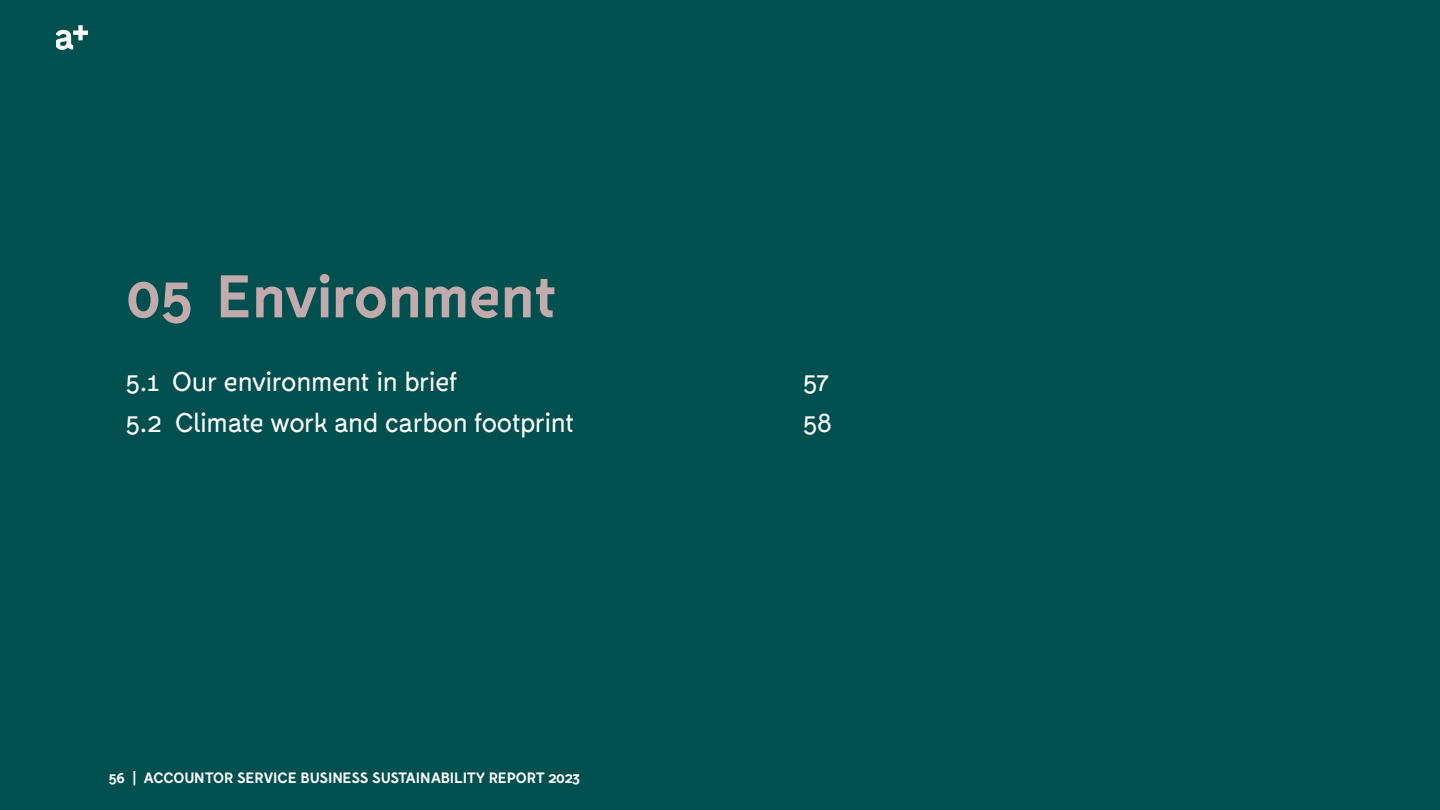
<style>
.page{position:relative;width:1440px;height:810px;background:#005050}
.page>*{position:absolute;margin:0;border:0;box-sizing:border-box;transform-origin:0 0}
.t1{font:700 60px "Fabrik";color:#c3aaac}
.t2{font:27px "Fabrik";letter-spacing:-.01em;color:#fff}
.t3{font:700 15px "Fabrik";color:#fff}
</style>
<div class="page">
<svg style="left:56px;top:25px;width:32px;height:25px"></svg>
<h1 class="t1" style="left:126px;top:261px;width:432px">05 Environment</h1>
<p class="t2" style="left:126px;top:367px;width:333px">5.1 Our environment in brief</p>
<p class="t2" style="left:803px;top:367px;width:27px">57</p>
<p class="t2" style="left:126px;top:407px;width:450px">5.2 Climate work and carbon footprint</p>
<p class="t2" style="left:803px;top:407px;width:30px">58</p>
<p class="t3" style="left:109px;top:769px;width:473px">56 | ACCOUNTOR SERVICE BUSINESS SUSTAINABILITY REPORT 2023</p>
</div>
